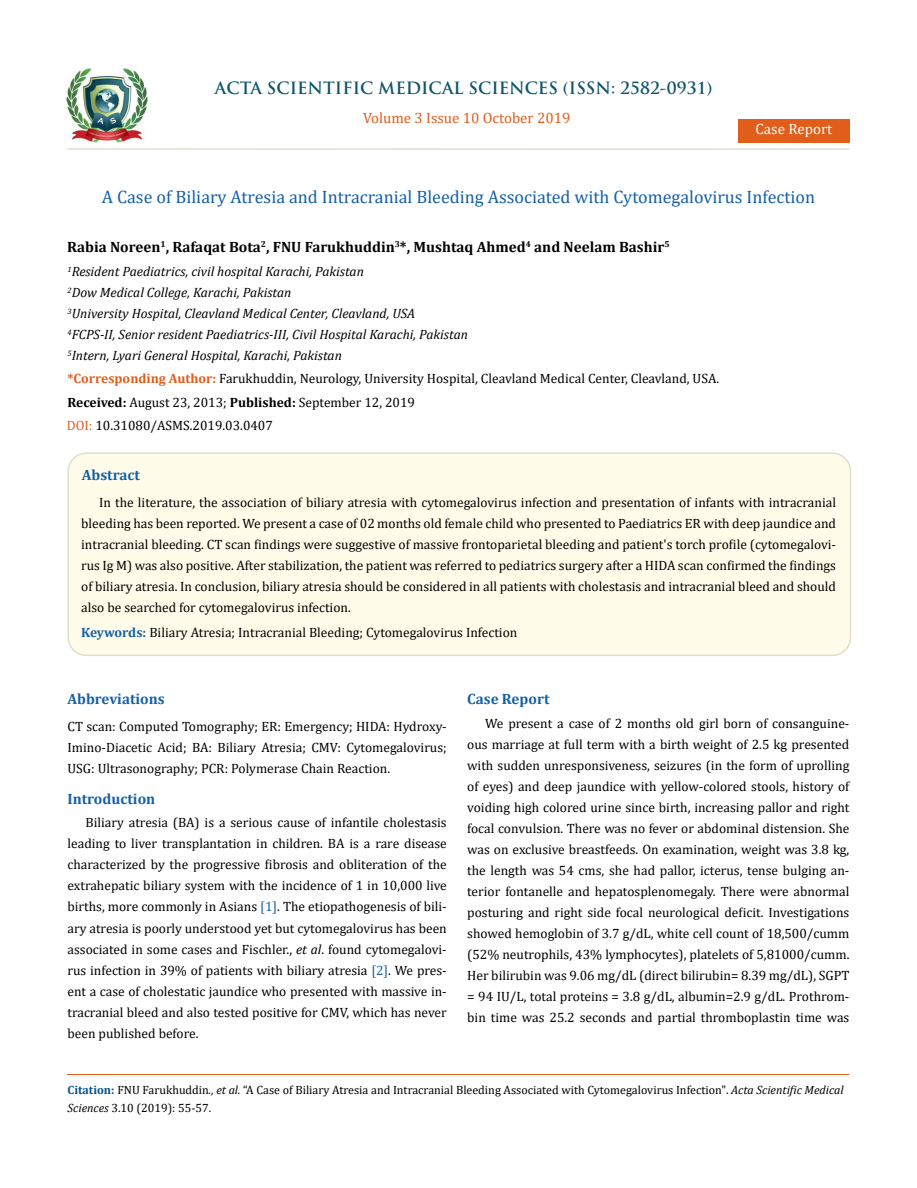
<style>
.page{position:relative;width:917px;height:1188px;background:#fff}
.page>*{position:absolute;margin:0;border:0;box-sizing:border-box;transform-origin:0 0}
.t1{font:18px "Cambria";color:#1560a6}
.t2{font:700 16.5px "Trajan Pro";color:#0e546a}
.t3{font:700 15px "Cambria";color:#000}
.t4{font:700 15px "Cambria";color:#1560a6}
.t5{font:15px "Cambria";color:#e05d1a}
.t6{font:15px "Cambria";color:#fff}
.t7{font:13.5px/21px "Cambria";color:#000;text-align:justify}
.t8{font:italic 13.5px/21px "Cambria";color:#000}
.t9{font:12px/18px "Cambria";color:#000}
.s1{font-weight:700;color:#e05d1a}
.s2{font-weight:700}
.s3{color:#e05d1a}
.s4{font-weight:700;color:#1560a6}
.s5{color:#1560a6}
.s6{font-style:italic}
.s7{font-weight:700;color:#035089}
</style>
<div class="page">
<img style="left:67px;top:68px;width:80px;height:74px">
<div style="left:738px;top:119px;width:111px;height:23px;background:#e05d1a"></div>
<div style="left:68px;top:453px;width:782px;height:202px;background:#fffde9;border-radius:18px"></div>
<div style="left:67px;top:452px;width:784px;height:204px;border:2px solid #e0dfcd;border-radius:18px"></div>
<hr style="left:67px;top:148px;width:782px;height:2px;background:#e0dfcd">
<hr style="left:67px;top:1074px;width:782px;height:1px;background:#e05d1a">
<p class="t2" style="left:215px;top:77px;width:499px">ACTA SCIENTIFIC MEDICAL SCIENCES (ISSN: 2582-0931)</p>
<p class="t5" style="left:363px;top:109px;width:209px">Volume 3 Issue 10 October 2019</p>
<p class="t6" style="left:755px;top:120px;width:78px">Case Report</p>
<h1 class="t1" style="left:102px;top:186px;width:714px">A Case of Biliary Atresia and Intracranial Bleeding Associated with Cytomegalovirus Infection</h1>
<p class="t3" style="left:67px;top:236px;width:604px">Rabia Noreen<sup>1</sup>, Rafaqat Bota<sup>2</sup>, FNU Farukhuddin<sup>3</sup>*, Mushtaq Ahmed<sup>4</sup> and Neelam Bashir<sup>5</sup></p>
<p class="t8" style="left:67px;top:261px;width:402px"><sup>1</sup>Resident Paediatrics, civil hospital Karachi, Pakistan<br><sup>2</sup>Dow Medical College, Karachi, Pakistan<br><sup>3</sup>University Hospital, Cleavland Medical Center, Cleavland, USA<br><sup>4</sup>FCPS-II, Senior resident Paediatrics-III, Civil Hospital Karachi, Pakistan <sup>5</sup>Intern, Lyari General Hospital, Karachi, Pakistan</p>
<p class="t7" style="left:67px;top:368px;width:653px"><span class="s1">*Corresponding Author:</span> Farukhuddin, Neurology, University Hospital, Cleavland Medical Center, Cleavland, USA.</p>
<p class="t7" style="left:67px;top:392px;width:349px"><span class="s2">Received:</span> August 23, 2013; <span class="s2">Published:</span> September 12, 2019</p>
<p class="t7" style="left:67px;top:415px;width:208px"><span class="s3">DOI:</span> 10.31080/ASMS.2019.03.0407</p>
<p class="t4" style="left:82px;top:465px;width:60px">Abstract</p>
<p class="t7" style="left:81px;top:492px;width:756px;text-indent:18px">In the literature, the association of biliary atresia with cytomegalovirus infection and presentation of infants with intracranial bleeding has been reported. We present a case of 02 months old female child who presented to Paediatrics ER with deep jaundice and intracranial bleeding. CT scan findings were suggestive of massive frontoparietal bleeding and patient's torch profile (cytomegalovi&shy;rus Ig M) was also positive. After stabilization, the patient was referred to pediatrics surgery after a HIDA scan confirmed the findings of biliary atresia. In conclusion, biliary atresia should be considered in all patients with cholestasis and intracranial bleed and should also be searched for cytomegalovirus infection.</p>
<p class="t7" style="left:81px;top:621px;width:438px"><span class="s4">Keywords:</span> Biliary Atresia; Intracranial Bleeding; Cytomegalovirus Infection</p>
<p class="t4" style="left:67px;top:689px;width:99px">Abbreviations</p>
<p class="t7" style="left:67px;top:715px;width:381px">CT scan: Computed Tomography; ER: Emergency; HIDA: Hydroxy-Imino-Diacetic Acid; BA: Biliary Atresia; CMV: Cytomegalovirus; USG: Ultrasonography; PCR: Polymerase Chain Reaction.</p>
<p class="t4" style="left:67px;top:789px;width:89px">Introduction</p>
<p class="t7" style="left:67px;top:812px;width:381px;text-indent:18px">Biliary atresia (BA) is a serious cause of infantile cholestasis leading to liver transplantation in children. BA is a rare disease characterized by the progressive fibrosis and obliteration of the extrahepatic biliary system with the incidence of 1 in 10,000 live births, more commonly in Asians <span class="s5">[1]</span>. The etiopathogenesis of bili&shy;ary atresia is poorly understood yet but cytomegalovirus has been associated in some cases and Fischler., <span class="s6">et al</span>. found cytomegalovi&shy;rus infection in 39% of patients with biliary atresia <span class="s5">[2]</span>. We pres&shy;ent a case of cholestatic jaundice who presented with massive in&shy;tracranial bleed and also tested positive for CMV, which has never been published before.</p>
<p class="t4" style="left:467px;top:689px;width:84px">Case Report</p>
<p class="t7" style="left:467px;top:712px;width:384px;text-indent:18px">We present a case of 2 months old girl born of consanguine&shy;ous marriage at full term with a birth weight of 2.5 kg presented with sudden unresponsiveness, seizures (in the form of uprolling of eyes) and deep jaundice with yellow-colored stools, history of voiding high colored urine since birth, increasing pallor and right focal convulsion. There was no fever or abdominal distension. She was on exclusive breastfeeds. On examination, weight was 3.8 kg, the length was 54 cms, she had pallor, icterus, tense bulging an&shy;terior fontanelle and hepatosplenomegaly. There were abnormal posturing and right side focal neurological deficit. Investigations showed hemoglobin of 3.7 g/dL, white cell count of 18,500/cumm (52% neutrophils, 43% lymphocytes), platelets of 5,81000/cumm.<br>Her bilirubin was 9.06 mg/dL (direct bilirubin= 8.39 mg/dL), SGPT = 94 IU/L, total proteins = 3.8 g/dL, albumin=2.9 g/dL. Prothrom&shy;bin time was 25.2 seconds and partial thromboplastin time was</p>
<p class="t9" style="left:67px;top:1081px;width:777px"><span class="s7">Citation:</span> FNU Farukhuddin<span class="s6">., et al.</span> “A Case of Biliary Atresia and Intracranial Bleeding Associated with Cytomegalovirus Infection". <span class="s6">Acta Scientific Medical<br>Sciences</span> 3.10 (2019): 55-57.</p>
</div>
